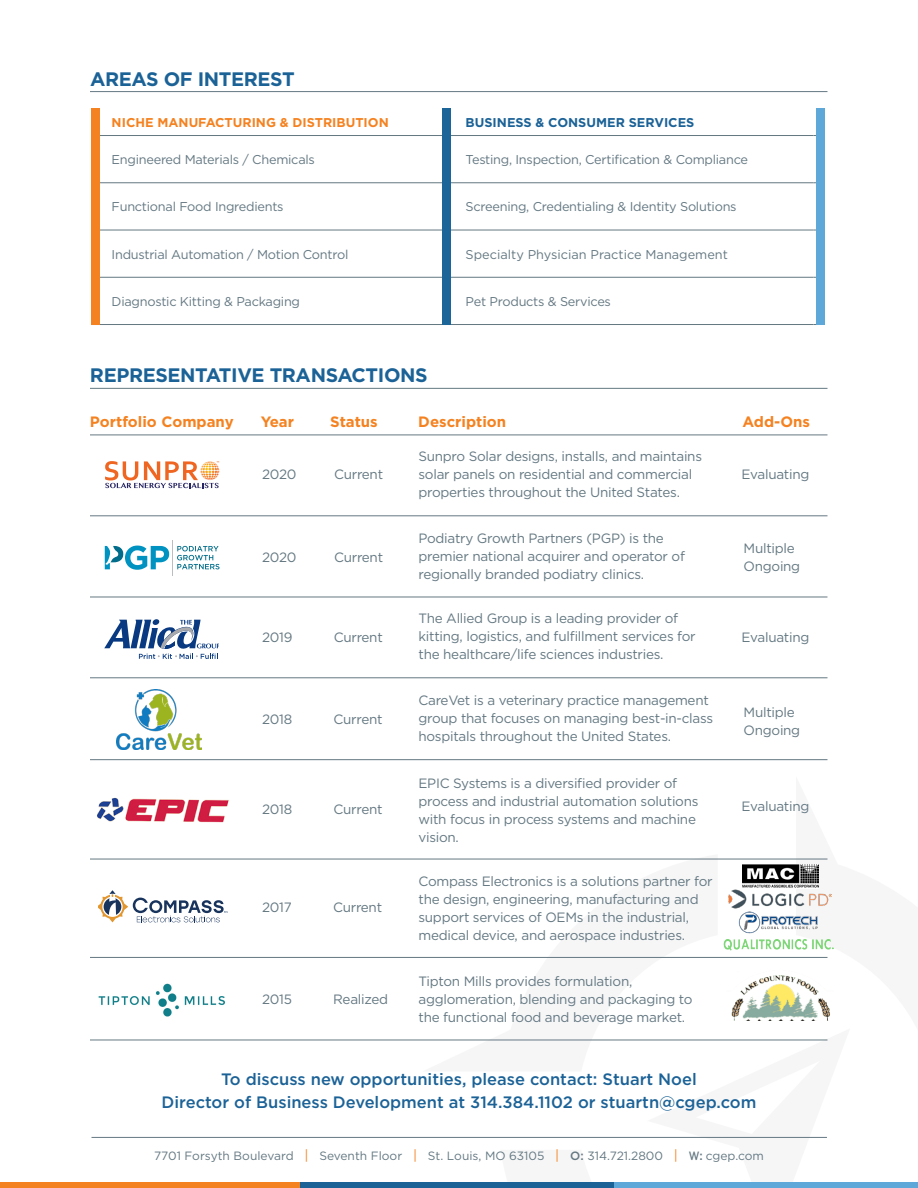
<style>
.page{position:relative;width:918px;height:1188px;background:#fff}
.page>*{position:absolute;margin:0;border:0;box-sizing:border-box;transform-origin:0 0}
.headline{font:700 19.5px "Gotham";letter-spacing:-.02em;color:#1b6297}
.notations{font:500 16.5px "Gotham";color:#1b6297}
.orange_subhead{font:700 15px "Gotham";color:#f58220}
.intro_text{font:13.5px/18px "Gotham";letter-spacing:-.02em;color:#647882}
.table_right{font:12.75px "Gotham";letter-spacing:-.02em;color:#647882}
.table_right-2{font:12.75px "Gotham";color:#647882}
.orange_subhead-2{font:700 12.75px "Gotham";color:#f58220}
.orange_subhead-3{font:700 12.75px "Gotham";color:#1b6297}
.t1{font:12px "Gotham";color:#647882}
.s1{font-size:13.5px;color:#f58220}
.s2{font-weight:500}
</style>
<div class="page">
<hr style="left:92px;top:135px;width:354px;height:1px;background:#647882">
<hr style="left:446px;top:135px;width:367px;height:1px;background:#647882">
<hr style="left:92px;top:183px;width:354px;height:1px;background:#647882">
<hr style="left:446px;top:183px;width:367px;height:1px;background:#647882">
<hr style="left:92px;top:230px;width:354px;height:1px;background:#647882">
<hr style="left:446px;top:230px;width:367px;height:1px;background:#647882">
<hr style="left:92px;top:277px;width:354px;height:1px;background:#647882">
<hr style="left:446px;top:277px;width:367px;height:1px;background:#647882">
<hr style="left:92px;top:324px;width:354px;height:1px;background:#647882">
<hr style="left:446px;top:324px;width:367px;height:1px;background:#647882">
<div style="left:92px;top:109px;width:8px;height:216px;background:#f58220"></div>
<div style="left:816px;top:109px;width:9px;height:216px;background:#5da7d9"></div>
<svg style="left:500px;top:858px;width:332px;height:279px"></svg>
<hr style="left:90px;top:91px;width:737px;height:1px;background:#647882">
<hr style="left:90px;top:388px;width:737px;height:1px;background:#647882">
<div style="left:0;top:1182px;width:304px;height:6px;background:#f58220"></div>
<div style="left:300px;top:1182px;width:318px;height:6px;background:#1b6297"></div>
<div style="left:614px;top:1182px;width:304px;height:6px;background:#5da7d9"></div>
<hr style="left:92px;top:1137px;width:735px;height:1px;background:#647882">
<svg style="left:98px;top:890px;width:129px;height:32px"></svg>
<img style="left:98px;top:983px;width:127px;height:34px">
<hr style="left:90px;top:678px;width:737px;height:1px;background:#647882">
<hr style="left:90px;top:597px;width:737px;height:1px;background:#647882">
<hr style="left:90px;top:516px;width:737px;height:1px;background:#647882">
<hr style="left:90px;top:435px;width:737px;height:1px;background:#647882">
<hr style="left:90px;top:759px;width:737px;height:1px;background:#647882">
<hr style="left:90px;top:859px;width:737px;height:1px;background:#647882">
<hr style="left:90px;top:957px;width:737px;height:1px;background:#647882">
<hr style="left:90px;top:1040px;width:737px;height:1px;background:#647882">
<svg style="left:104px;top:619px;width:115px;height:40px"></svg>
<svg style="left:105px;top:461px;width:115px;height:27px"></svg>
<svg style="left:177px;top:546px;width:43px;height:23px"></svg>
<svg style="left:105px;top:546px;width:64px;height:24px"></svg>
<hr style="left:172px;top:540px;width:1px;height:35px;background:#bcbdc0">
<img style="left:116px;top:690px;width:86px;height:59px">
<img style="left:743px;top:865px;width:75px;height:23px">
<img style="left:728px;top:889px;width:103px;height:19px">
<img style="left:738px;top:910px;width:83px;height:26px">
<img style="left:724px;top:936px;width:110px;height:16px">
<img style="left:727px;top:957px;width:105px;height:63px">
<img style="left:97px;top:797px;width:132px;height:25px">
<div style="left:442px;top:109px;width:9px;height:216px;background:#1c6598"></div>
<p class="headline" style="left:90px;top:66px;width:206px">AREAS OF INTEREST</p>
<p class="orange_subhead-2" style="left:112px;top:114px;width:279px">NICHE MANUFACTURING &amp; DISTRIBUTION</p>
<p class="orange_subhead-3" style="left:466px;top:114px;width:230px">BUSINESS &amp; CONSUMER SERVICES</p>
<p class="table_right" style="left:112px;top:152px;width:205px">Engineered Materials / Chemicals</p>
<p class="table_right" style="left:466px;top:152px;width:284px">Testing, Inspection, Certification &amp; Compliance</p>
<p class="table_right" style="left:112px;top:199px;width:173px">Functional Food Ingredients</p>
<p class="table_right" style="left:466px;top:199px;width:272px">Screening, Credentialing &amp; Identity Solutions</p>
<p class="table_right" style="left:112px;top:246px;width:238px">Industrial Automation / Motion Control</p>
<p class="table_right-2" style="left:466px;top:246px;width:264px">Specialty Physician Practice Management</p>
<p class="table_right" style="left:112px;top:293px;width:190px">Diagnostic Kitting &amp; Packaging</p>
<p class="table_right" style="left:466px;top:293px;width:147px">Pet Products &amp; Services</p>
<p class="headline" style="left:90px;top:363px;width:339px">REPRESENTATIVE TRANSACTIONS</p>
<p class="orange_subhead" style="left:90px;top:412px;width:145px">Portfolio Company</p>
<p class="orange_subhead" style="left:261px;top:412px;width:35px">Year</p>
<p class="orange_subhead" style="left:330px;top:412px;width:49px">Status</p>
<p class="orange_subhead" style="left:418px;top:412px;width:90px">Description</p>
<p class="orange_subhead" style="left:742px;top:412px;width:69px">Add-Ons</p>
<p class="intro_text" style="left:262px;top:465px;width:36px">2020</p>
<p class="intro_text" style="left:334px;top:465px;width:51px">Current</p>
<p class="intro_text" style="left:262px;top:548px;width:36px">2020</p>
<p class="intro_text" style="left:334px;top:548px;width:51px">Current</p>
<p class="intro_text" style="left:262px;top:628px;width:32px">2019</p>
<p class="intro_text" style="left:334px;top:628px;width:51px">Current</p>
<p class="intro_text" style="left:262px;top:710px;width:32px">2018</p>
<p class="intro_text" style="left:334px;top:710px;width:51px">Current</p>
<p class="intro_text" style="left:262px;top:800px;width:32px">2018</p>
<p class="intro_text" style="left:334px;top:800px;width:51px">Current</p>
<p class="intro_text" style="left:262px;top:898px;width:31px">2017</p>
<p class="intro_text" style="left:333px;top:898px;width:51px">Current</p>
<p class="intro_text" style="left:262px;top:990px;width:31px">2015</p>
<p class="intro_text" style="left:333px;top:990px;width:56px">Realized</p>
<p class="intro_text" style="left:418px;top:447px;width:285px">Sunpro Solar designs, installs, and maintains solar panels on residential and commercial properties throughout the United States.</p>
<p class="intro_text" style="left:418px;top:529px;width:268px">Podiatry Growth Partners (PGP) is the premier national acquirer and operator of regionally branded podiatry clinics.</p>
<p class="intro_text" style="left:418px;top:609px;width:279px">The Allied Group is a leading provider of kitting, logistics, and fulfillment services for the healthcare/life sciences industries.</p>
<p class="intro_text" style="left:418px;top:691px;width:296px">CareVet is a veterinary practice management group that focuses on managing best-in-class hospitals throughout the United States.</p>
<p class="intro_text" style="left:418px;top:774px;width:282px">EPIC Systems is a diversified provider of process and industrial automation solutions with focus in process systems and machine vision.</p>
<p class="intro_text" style="left:418px;top:872px;width:296px">Compass Electronics is a solutions partner for the design, engineering, manufacturing and support services of OEMs in the industrial, medical device, and aerospace industries.</p>
<p class="intro_text" style="left:418px;top:972px;width:276px">Tipton Mills provides formulation, agglomeration, blending and packaging to the functional food and beverage market.</p>
<p class="intro_text" style="left:742px;top:465px;width:69px">Evaluating</p>
<p class="intro_text" style="left:744px;top:539px;width:53px">Multiple</p>
<p class="intro_text" style="left:744px;top:557px;width:58px">Ongoing</p>
<p class="intro_text" style="left:742px;top:628px;width:69px">Evaluating</p>
<p class="intro_text" style="left:744px;top:703px;width:53px">Multiple</p>
<p class="intro_text" style="left:744px;top:721px;width:58px">Ongoing</p>
<p class="intro_text" style="left:742px;top:797px;width:69px">Evaluating</p>
<p class="notations" style="left:221px;top:1069px;width:477px">To discuss new opportunities, please contact: Stuart Noel</p>
<p class="notations" style="left:162px;top:1091px;width:596px">Director of Business Development at 314.384.1102 or stuartn@cgep.com</p>
<p class="t1" style="left:154px;top:1148px;width:611px">7701 Forsyth Boulevard <span class="s1">|</span> Seventh Floor <span class="s1">|</span> St. Louis, MO 63105 <span class="s1">|</span> <span class="s2">O:</span> 314.721.2800 <span class="s1">|</span> <span class="s2">W:</span> cgep.com</p>
</div>
